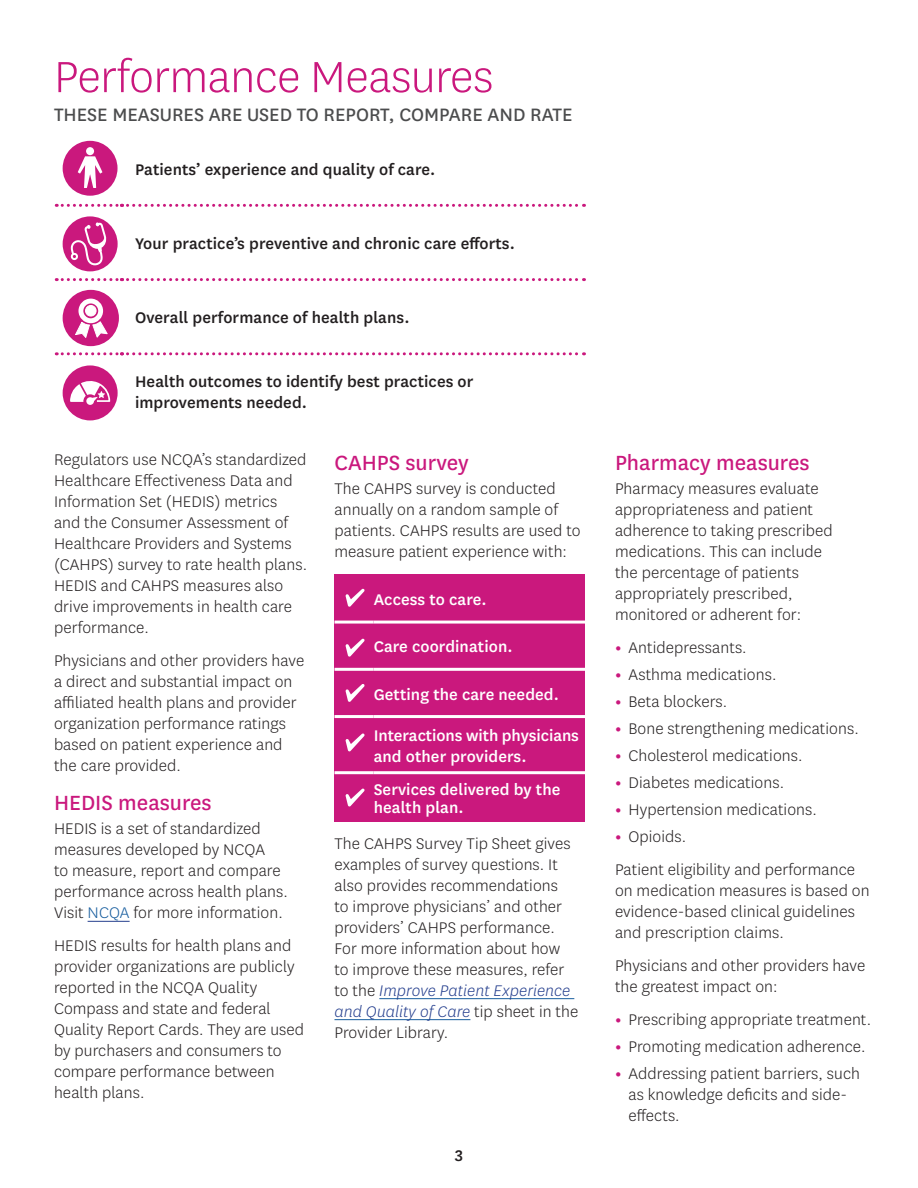
<style>
.page{position:relative;width:918px;height:1188px;background:#fff}
.page>*{position:absolute;margin:0;border:0;box-sizing:border-box;transform-origin:0 0}
.t1{font:300 51px "Centene Sans";letter-spacing:-.01em;color:#ca187d}
.t2{font:24px "Centene Sans";color:#ca187d}
.t3{font:21px "Centene Sans";color:#4b4c4d}
.t4{font:300 18px/21px "Centene Sans";letter-spacing:.005em;color:#231f20}
.t5{font:500 18px/21px "Centene Sans";letter-spacing:.005em;color:#231f20}
.t6{font:500 18px/21px "Centene Sans";letter-spacing:.005em;color:#fff}
.s1{color:#175d9e}
.s2{font-style:italic;color:#253f8e}
.s3{font-weight:700;color:#ca187d}
</style>
<div class="page">
<div style="left:334px;top:575px;width:40px;height:47px;background:#ca187d"></div>
<div style="left:334px;top:622px;width:40px;height:47px;background:#ca187d"></div>
<div style="left:334px;top:669px;width:40px;height:48px;background:#ca187d"></div>
<div style="left:334px;top:717px;width:40px;height:56px;background:#ca187d"></div>
<div style="left:334px;top:773px;width:40px;height:49px;background:#ca187d"></div>
<div style="left:374px;top:575px;width:211px;height:47px;background:#ca187d"></div>
<svg style="left:345px;top:589px;width:20px;height:18px"></svg>
<svg style="left:345px;top:639px;width:20px;height:18px"></svg>
<svg style="left:345px;top:684px;width:20px;height:18px"></svg>
<svg style="left:345px;top:733px;width:20px;height:18px"></svg>
<svg style="left:345px;top:788px;width:20px;height:19px"></svg>
<hr style="left:88px;top:921px;width:42px;height:1px;background:#253f8e">
<hr style="left:379px;top:998px;width:195px;height:1px;background:#175d9e">
<hr style="left:334px;top:1019px;width:136px;height:1px;background:#175d9e">
<div style="left:374px;top:622px;width:211px;height:47px;background:#ca187d"></div>
<hr style="left:334px;top:621px;width:40px;height:3px;background:#fff">
<hr style="left:374px;top:621px;width:211px;height:3px;background:#fff">
<div style="left:374px;top:669px;width:211px;height:48px;background:#ca187d"></div>
<hr style="left:334px;top:668px;width:40px;height:3px;background:#fff">
<hr style="left:374px;top:668px;width:211px;height:3px;background:#fff">
<div style="left:374px;top:717px;width:211px;height:56px;background:#ca187d"></div>
<hr style="left:334px;top:715px;width:40px;height:3px;background:#fff">
<hr style="left:374px;top:715px;width:211px;height:3px;background:#fff">
<div style="left:374px;top:773px;width:211px;height:49px;background:#ca187d"></div>
<hr style="left:334px;top:771px;width:40px;height:3px;background:#fff">
<hr style="left:374px;top:771px;width:211px;height:3px;background:#fff">
<svg style="left:56px;top:204px;width:529px;height:3px"></svg>
<svg style="left:56px;top:278px;width:529px;height:3px"></svg>
<svg style="left:56px;top:352px;width:529px;height:3px"></svg>
<div style="left:63px;top:141px;width:55px;height:55px;background:#ca187d;border-radius:50%"></div>
<svg style="left:78px;top:156px;width:24px;height:32px"></svg>
<div style="left:86px;top:147px;width:8px;height:8px;background:#fff;border-radius:50%"></div>
<div style="left:63px;top:216px;width:55px;height:55px;background:#ca187d;border-radius:50%"></div>
<svg style="left:71px;top:222px;width:36px;height:43px"></svg>
<div style="left:63px;top:290px;width:56px;height:56px;background:#ca187d;border-radius:50%"></div>
<div style="left:78px;top:299px;width:25px;height:24px;border:5px solid #fff;border-radius:50%"></div>
<div style="left:86px;top:305px;width:10px;height:11px;background:#fff;border-radius:50%"></div>
<div style="left:85px;top:305px;width:11px;height:11px;border:1px solid #fff;border-radius:50%"></div>
<svg style="left:75px;top:321px;width:33px;height:17px"></svg>
<div style="left:63px;top:365px;width:55px;height:55px;background:#ca187d;border-radius:50%"></div>
<svg style="left:70px;top:381px;width:40px;height:24px"></svg>
<h2 class="t1" style="left:54px;top:45px;width:441px">Performance Measures</h2>
<h3 class="t3" style="left:54px;top:100px;width:520px">THESE MEASURES ARE USED TO REPORT, COMPARE AND RATE</h3>
<p class="t5" style="left:135px;top:158px;width:302px">Patients’ experience and quality of care.</p>
<p class="t5" style="left:135px;top:232px;width:381px">Your practice’s preventive and chronic care efforts.</p>
<p class="t5" style="left:135px;top:306px;width:276px">Overall performance of health plans.</p>
<p class="t5" style="left:135px;top:370px;width:340px">Health outcomes to identify best practices or improvements needed.</p>
<p class="t4" style="left:54px;top:449px;width:255px">Regulators use NCQA’s standardized<br>Healthcare Effectiveness Data and<br>Information Set (HEDIS) metrics and the Consumer Assessment of<br>Healthcare Providers and Systems (CAHPS) survey to rate health plans.<br>HEDIS and CAHPS measures also drive improvements in health care performance.</p>
<p class="t4" style="left:54px;top:650px;width:252px">Physicians and other providers have a direct and substantial impact on affiliated health plans and provider organization performance ratings based on patient experience and the care provided.</p>
<h3 class="t2" style="left:54px;top:787px;width:159px">HEDIS measures</h3>
<p class="t4" style="left:54px;top:818px;width:235px">HEDIS is a set of standardized measures developed by NCQA<br>to measure, report and compare performance across health plans.<br>Visit <span class="s1">NCQA</span> for more information.</p>
<p class="t4" style="left:54px;top:935px;width:252px">HEDIS results for health plans and provider organizations are publicly reported in the NCQA Quality<br>Compass and state and federal<br>Quality Report Cards. They are used by purchasers and consumers to compare performance between health plans.</p>
<h3 class="t2" style="left:334px;top:447px;width:136px">CAHPS survey</h3>
<p class="t4" style="left:334px;top:477px;width:248px">The CAHPS survey is conducted annually on a random sample of patients. CAHPS results are used to measure patient experience with:</p>
<p class="t6" style="left:374px;top:588px;width:115px">Access to care.</p>
<p class="t6" style="left:374px;top:635px;width:140px">Care coordination.</p>
<p class="t6" style="left:374px;top:683px;width:187px">Getting the care needed.</p>
<p class="t6" style="left:374px;top:724px;width:207px">Interactions with physicians and other providers.</p>
<p class="t6" style="left:374px;top:779px;width:188px;line-height:18px">Services delivered by the health plan.</p>
<p class="t4" style="left:334px;top:832px;width:245px">The CAHPS Survey Tip Sheet gives examples of survey questions. It also provides recommendations<br>to improve physicians’ and other providers’ CAHPS performance.<br>For more information about how to improve these measures, refer to the <span class="s2">Improve Patient Experience and Quality of Care</span> tip sheet in the<br>Provider Library.</p>
<p class="t5" style="left:455px;top:1144px;width:10px">3</p>
<h3 class="t2" style="left:615px;top:447px;width:196px">Pharmacy measures</h3>
<p class="t4" style="left:615px;top:477px;width:219px">Pharmacy measures evaluate appropriateness and patient adherence to taking prescribed medications. This can include the percentage of patients appropriately prescribed, monitored or adherent for:</p>
<p class="t4" style="left:615px;top:636px;width:133px"><span class="s3">•</span> Antidepressants.</p>
<p class="t4" style="left:615px;top:663px;width:163px"><span class="s3">•</span> Asthma medications.</p>
<p class="t4" style="left:615px;top:690px;width:114px"><span class="s3">•</span> Beta blockers.</p>
<p class="t4" style="left:615px;top:717px;width:245px"><span class="s3">•</span> Bone strengthening medications.</p>
<p class="t4" style="left:615px;top:744px;width:189px"><span class="s3">•</span> Cholesterol medications.</p>
<p class="t4" style="left:615px;top:771px;width:171px"><span class="s3">•</span> Diabetes medications.</p>
<p class="t4" style="left:615px;top:798px;width:203px"><span class="s3">•</span> Hypertension medications.</p>
<p class="t4" style="left:615px;top:825px;width:73px"><span class="s3">•</span> Opioids.</p>
<p class="t4" style="left:615px;top:858px;width:256px">Patient eligibility and performance on medication measures is based on evidence-based clinical guidelines and prescription claims.</p>
<p class="t4" style="left:615px;top:954px;width:252px">Physicians and other providers have the greatest impact on:</p>
<p class="t4" style="left:615px;top:1008px;width:258px"><span class="s3">•</span> Prescribing appropriate treatment.</p>
<p class="t4" style="left:615px;top:1035px;width:252px"><span class="s3">•</span> Promoting medication adherence.</p>
<p class="t4" style="left:628px;top:1062px;width:233px;text-indent:-14px"><span class="s3">•</span> Addressing patient barriers, such as knowledge deficits and side&shy;effects.</p>
</div>
